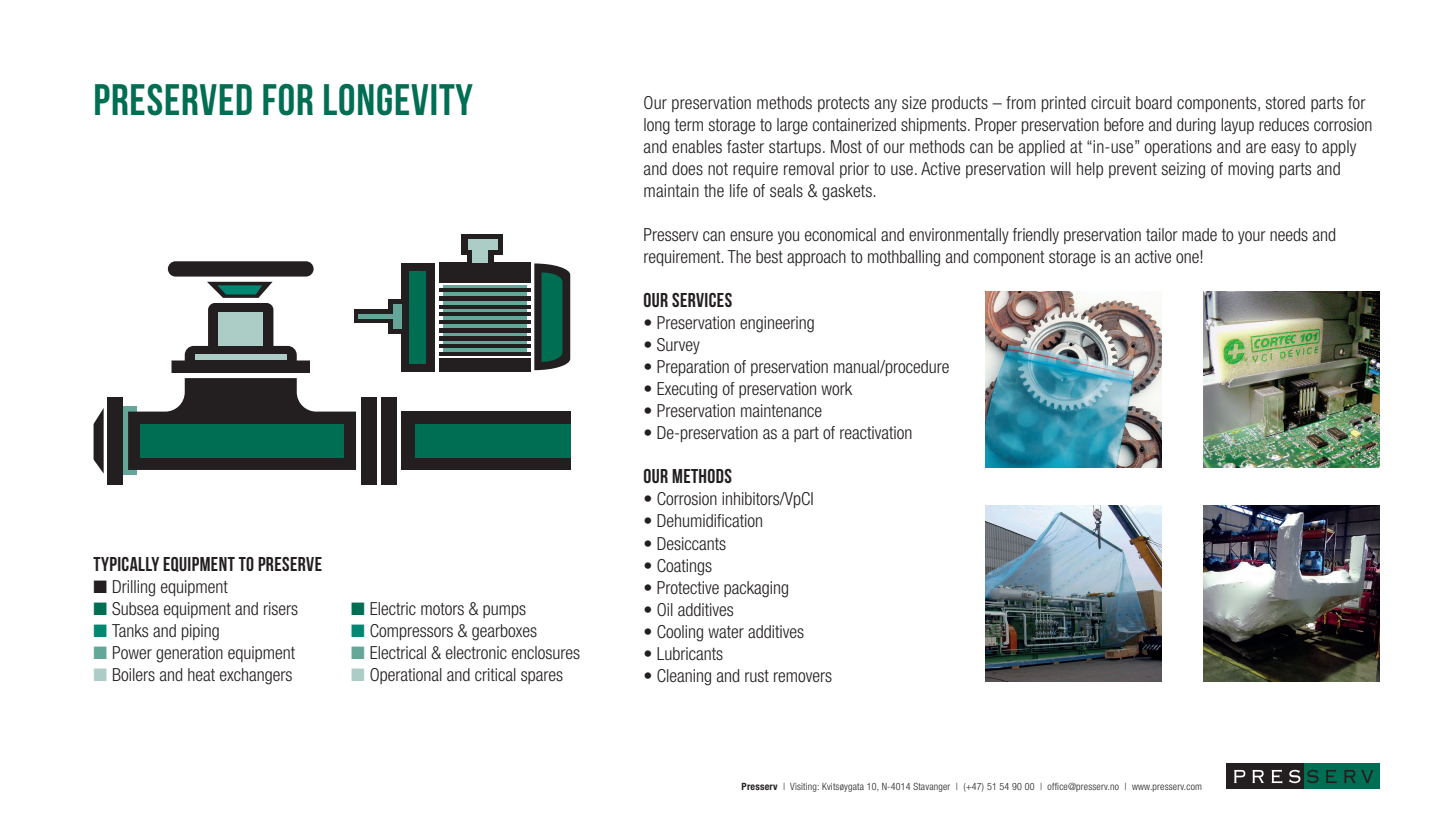
<style>
.page{position:relative;width:1446px;height:823px;background:#fff}
.page>*{position:absolute;margin:0;border:0;box-sizing:border-box;transform-origin:0 0}
.t1{font:44px "Bebas Neue";letter-spacing:.02em;color:#006e53}
.t2{font:20px "Bebas Neue";letter-spacing:.02em;color:#231f20}
.t3{font:300 condensed 18px/22px "Helvetica Neue LT Std";color:#231f20}
.t4{font:300 condensed 10px "Helvetica Neue LT Std";letter-spacing:.02em;color:#231f20}
.s1{color:#006e53}
.s2{color:#028872}
.s3{color:#64a798}
.s4{color:#accdc5}
.s5{font-weight:700}
</style>
<div class="page">
<div style="left:118px;top:406px;width:19px;height:69px;background:#64a798"></div>
<svg style="left:443px;top:285px;width:84px;height:67px;background:#599084"></svg>
<div style="left:1303px;top:763px;width:76px;height:25px;background:#006e53"></div>
<div style="left:1227px;top:763px;width:77px;height:25px;background:#231f20"></div>
<svg style="left:1234px;top:770px;width:11px;height:12px"></svg>
<svg style="left:1252px;top:770px;width:12px;height:12px"></svg>
<svg style="left:1271px;top:769px;width:11px;height:14px"></svg>
<svg style="left:1289px;top:769px;width:11px;height:13px"></svg>
<svg style="left:1307px;top:769px;width:11px;height:13px"></svg>
<svg style="left:1326px;top:769px;width:10px;height:14px"></svg>
<svg style="left:1344px;top:770px;width:29px;height:12px"></svg>
<img style="left:1203px;top:291px;width:176px;height:176px">
<img style="left:1203px;top:505px;width:176px;height:176px">
<svg style="left:94px;top:408px;width:10px;height:65px"></svg>
<div style="left:168px;top:261px;width:146px;height:15px;background:#231f20;border-radius:8px"></div>
<div style="left:108px;top:397px;width:15px;height:87px;background:#231f20"></div>
<div style="left:361px;top:397px;width:15px;height:87px;background:#231f20"></div>
<div style="left:381px;top:397px;width:15px;height:87px;background:#231f20"></div>
<div style="left:401px;top:411px;width:170px;height:58px;background:#231f20"></div>
<svg style="left:128px;top:281px;width:228px;height:188px"></svg>
<div style="left:218px;top:312px;width:45px;height:34px;background:#accdc5"></div>
<div style="left:141px;top:423px;width:203px;height:34px;background:#006e53"></div>
<div style="left:416px;top:423px;width:155px;height:34px;background:#006e53"></div>
<div style="left:195px;top:354px;width:92px;height:5px;background:#accdc5"></div>
<img style="left:985px;top:291px;width:176px;height:176px">
<img style="left:985px;top:505px;width:176px;height:176px">
<div style="left:439px;top:262px;width:92px;height:20px;background:#231f20"></div>
<hr style="left:439px;top:305px;width:92px;height:3px;background:#231f20">
<hr style="left:439px;top:320px;width:92px;height:4px;background:#231f20">
<hr style="left:439px;top:352px;width:92px;height:4px;background:#231f20">
<hr style="left:439px;top:288px;width:92px;height:4px;background:#231f20">
<div style="left:439px;top:295px;width:92px;height:5px;background:#231f20"></div>
<hr style="left:439px;top:336px;width:92px;height:4px;background:#231f20">
<hr style="left:439px;top:344px;width:92px;height:3px;background:#231f20">
<hr style="left:439px;top:312px;width:92px;height:3px;background:#231f20">
<div style="left:439px;top:327px;width:92px;height:5px;background:#231f20"></div>
<div style="left:439px;top:358px;width:92px;height:13px;background:#231f20"></div>
<div style="left:401px;top:262px;width:34px;height:109px;background:#231f20"></div>
<div style="left:461px;top:234px;width:42px;height:20px;background:#231f20"></div>
<div style="left:467px;top:248px;width:27px;height:21px;background:#231f20"></div>
<div style="left:388px;top:299px;width:20px;height:34px;background:#231f20"></div>
<svg style="left:355px;top:310px;width:38px;height:13px"></svg>
<div style="left:393px;top:304px;width:8px;height:24px;background:#64a798"></div>
<div style="left:410px;top:271px;width:16px;height:93px;background:#006e53"></div>
<div style="left:359px;top:313px;width:35px;height:5px;background:#64a798"></div>
<div style="left:468px;top:239px;width:29px;height:10px;background:#accdc5"></div>
<div style="left:473px;top:247px;width:15px;height:15px;background:#accdc5"></div>
<svg style="left:534px;top:263px;width:36px;height:107px;background:#1f5044"></svg>
<h1 class="t1" style="left:94px;top:76px;width:381px">PRESERVED FOR LONGEVITY</h1>
<p class="t2" style="left:94px;top:553px;width:230px">TYPICALLY EQUIPMENT TO PRESERVE</p>
<p class="t3" style="left:94px;top:575px;width:136px">■ Drilling equipment</p>
<p class="t3" style="left:94px;top:597px;width:206px"><span class="s1">■</span> Subsea equipment and risers</p>
<p class="t3" style="left:94px;top:619px;width:128px"><span class="s2">■</span> Tanks and piping</p>
<p class="t3" style="left:94px;top:641px;width:203px"><span class="s3">■</span> Power generation equipment</p>
<p class="t3" style="left:94px;top:663px;width:200px"><span class="s4">■</span> Boilers and heat exchangers</p>
<p class="t3" style="left:351px;top:597px;width:176px"><span class="s1">■</span> Electric motors &amp; pumps</p>
<p class="t3" style="left:351px;top:619px;width:188px"><span class="s2">■</span> Compressors &amp; gearboxes</p>
<p class="t3" style="left:351px;top:641px;width:230px"><span class="s3">■</span> Electrical &amp; electronic enclosures</p>
<p class="t3" style="left:351px;top:663px;width:213px"><span class="s4">■</span> Operational and critical spares</p>
<p class="t3" style="left:643px;top:91px;width:730px">Our preservation methods protects any size products – from printed circuit board components, stored parts for long term storage to large containerized shipments. Proper preservation before and during layup reduces corrosion and enables faster startups. Most of our methods can be applied at “in-use” operations and are easy to apply and does not require removal prior to use. Active preservation will help prevent seizing of moving parts and maintain the life of seals &amp; gaskets.</p>
<p class="t3" style="left:643px;top:223px;width:694px">Presserv can ensure you economical and environmentally friendly preservation tailor made to your needs and requirement. The best approach to mothballing and component storage is an active one!</p>
<p class="t2" style="left:643px;top:289px;width:90px">OUR SERVICES</p>
<p class="t3" style="left:643px;top:311px;width:173px">• Preservation engineering</p>
<p class="t3" style="left:643px;top:333px;width:58px">• Survey</p>
<p class="t3" style="left:643px;top:355px;width:307px">• Preparation of preservation manual/procedure</p>
<p class="t3" style="left:643px;top:377px;width:210px">• Executing of preservation work</p>
<p class="t3" style="left:643px;top:399px;width:180px">• Preservation maintenance</p>
<p class="t3" style="left:643px;top:421px;width:270px">• De-preservation as a part of reactivation</p>
<p class="t2" style="left:643px;top:465px;width:90px">OUR METHODS</p>
<p class="t3" style="left:643px;top:487px;width:172px">• Corrosion inhibitors/VpCI</p>
<p class="t3" style="left:643px;top:509px;width:121px">• Dehumidification</p>
<p class="t3" style="left:643px;top:531px;width:84px">• Desiccants</p>
<p class="t3" style="left:643px;top:553px;width:70px">• Coatings</p>
<p class="t3" style="left:643px;top:575px;width:147px">• Protective packaging</p>
<p class="t3" style="left:643px;top:597px;width:92px">• Oil additives</p>
<p class="t3" style="left:643px;top:619px;width:162px">• Cooling water additives</p>
<p class="t3" style="left:643px;top:641px;width:81px">• Lubricants</p>
<p class="t3" style="left:643px;top:663px;width:190px">• Cleaning and rust removers</p>
<p class="t4" style="left:741px;top:780px;width:462px"><span class="s5">Presserv</span> | Visiting: Kvitsøygata 10, N-4014 Stavanger | (+47) 51 54 90 00 | office@presserv.no | www.presserv.com</p>
</div>
